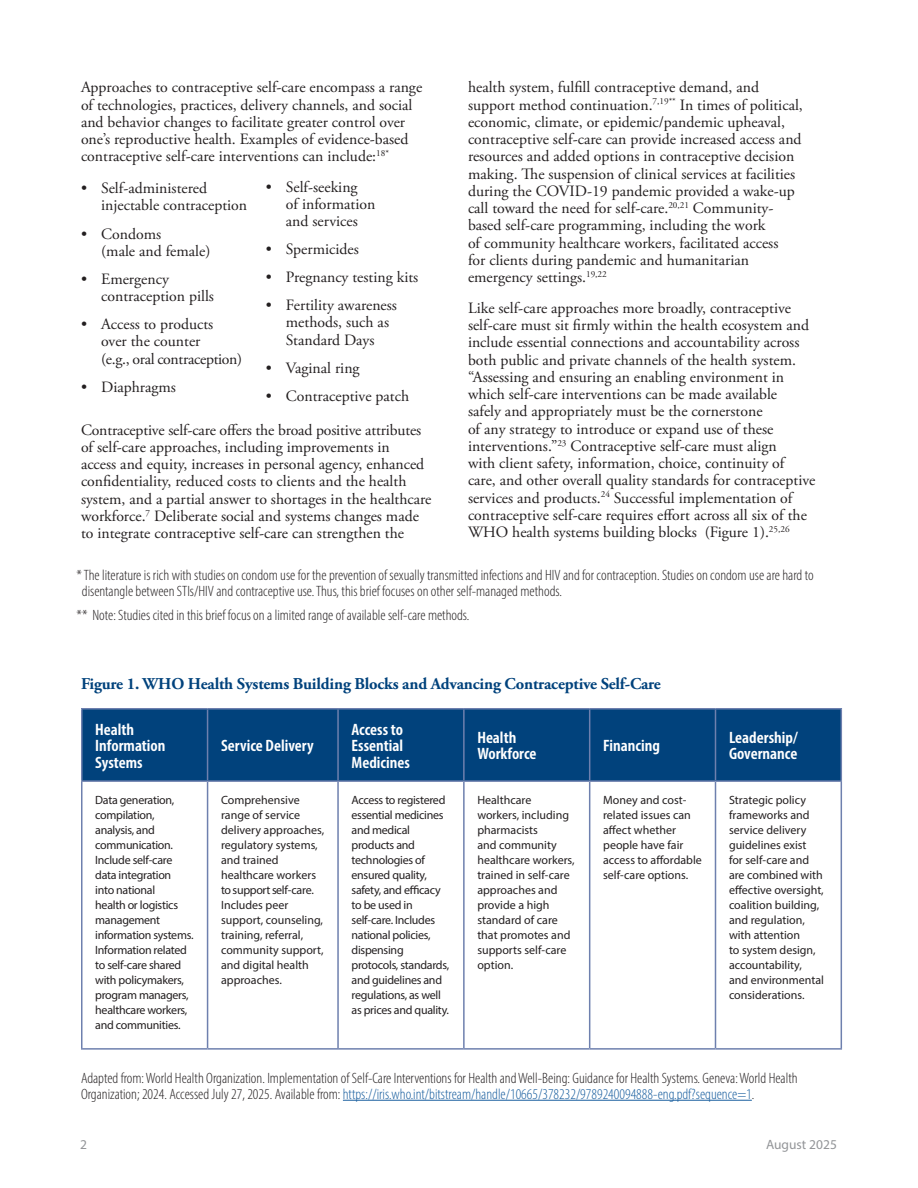
<style>
.page{position:relative;width:918px;height:1188px;background:#fff}
.page>*{position:absolute;margin:0;border:0;box-sizing:border-box;transform-origin:0 0}
.CallOut_Box_Title{font:16.5px/16.5px "Myriad Variable Concept";color:#fff}
.Header_2{font:700 16.5px "Adobe Garamond Pro";letter-spacing:-.01em;color:#01427c}
.Body{font:15.75px/17.2px "Adobe Garamond Pro";color:#231f20}
.t1{font:15px/16.5px "Myriad Variable Concept";color:#231f20}
.t2{font:13.5px "Myriad Pro";color:#939598}
.CallOut_Box_Copy{font:12px/15px "Myriad Variable Concept";letter-spacing:-.005em;color:#231f20}
.CallOut_Box_Copy-2{font:12px/15px "Myriad Variable Concept";letter-spacing:-.025em;color:#231f20}
.s1{color:#175d9e}
</style>
<div class="page">
<div style="left:82px;top:709px;width:759px;height:72px;background:#01427c"></div>
<hr style="left:81px;top:782px;width:1px;height:266px;background:#6e80ae">
<hr style="left:81px;top:1048px;width:127px;height:2px;background:#6e80ae">
<hr style="left:207px;top:782px;width:1px;height:266px;background:#6e80ae">
<hr style="left:208px;top:1048px;width:130px;height:2px;background:#6e80ae">
<hr style="left:337px;top:782px;width:2px;height:266px;background:#6e80ae">
<hr style="left:338px;top:1048px;width:126px;height:2px;background:#6e80ae">
<hr style="left:463px;top:782px;width:2px;height:266px;background:#6e80ae">
<hr style="left:464px;top:1048px;width:126px;height:2px;background:#6e80ae">
<hr style="left:589px;top:782px;width:1px;height:266px;background:#6e80ae">
<hr style="left:590px;top:1048px;width:125px;height:2px;background:#6e80ae">
<hr style="left:715px;top:782px;width:1px;height:266px;background:#6e80ae">
<hr style="left:841px;top:782px;width:1px;height:266px;background:#6e80ae">
<hr style="left:716px;top:1048px;width:126px;height:2px;background:#6e80ae">
<hr style="left:81px;top:710px;width:1px;height:70px;background:#6e80ae">
<hr style="left:81px;top:708px;width:127px;height:2px;background:#6e80ae">
<hr style="left:208px;top:708px;width:130px;height:2px;background:#6e80ae">
<hr style="left:338px;top:708px;width:126px;height:2px;background:#6e80ae">
<hr style="left:464px;top:708px;width:126px;height:2px;background:#6e80ae">
<hr style="left:590px;top:708px;width:125px;height:2px;background:#6e80ae">
<hr style="left:716px;top:708px;width:126px;height:2px;background:#6e80ae">
<hr style="left:207px;top:710px;width:1px;height:70px;background:#6e80ae">
<hr style="left:337px;top:710px;width:2px;height:70px;background:#6e80ae">
<hr style="left:463px;top:710px;width:2px;height:70px;background:#6e80ae">
<hr style="left:589px;top:710px;width:1px;height:70px;background:#6e80ae">
<hr style="left:715px;top:710px;width:1px;height:70px;background:#6e80ae">
<hr style="left:841px;top:710px;width:1px;height:70px;background:#6e80ae">
<hr style="left:81px;top:780px;width:127px;height:2px;background:#6e80ae">
<hr style="left:208px;top:780px;width:130px;height:2px;background:#6e80ae">
<hr style="left:338px;top:780px;width:126px;height:2px;background:#6e80ae">
<hr style="left:464px;top:780px;width:126px;height:2px;background:#6e80ae">
<hr style="left:590px;top:780px;width:125px;height:2px;background:#6e80ae">
<hr style="left:716px;top:780px;width:126px;height:2px;background:#6e80ae">
<hr style="left:343px;top:1100px;width:409px;height:1px;background:#175d9e">
<p class="Body" style="left:81px;top:79px;width:343px">Approaches to contraceptive self-care encompass a range of technologies, practices, delivery channels, and social and behavior changes to facilitate greater control over one’s reproductive health. Examples of evidence-based contraceptive self-care interventions can include:<sup>18*</sup></p>
<p class="Body" style="left:468px;top:79px;width:336px">health system, fulfill contraceptive demand, and support method continuation.<sup>7,19**</sup> In times of political, economic, climate, or epidemic/pandemic upheaval, contraceptive self-care can provide increased access and resources and added options in contraceptive decision making. The suspension of clinical services at facilities during the COVID-19 pandemic provided a wake-up call toward the need for self-care.<sup>20,21</sup> Community&shy;based self-care programming, including the work<br>of community healthcare workers, facilitated access<br>for clients during pandemic and humanitarian emergency settings.<sup>19,22</sup></p>
<p class="Body" style="left:468px;top:300px;width:349px">Like self-care approaches more broadly, contraceptive self-care must sit firmly within the health ecosystem and include essential connections and accountability across both public and private channels of the health system. “Assessing and ensuring an enabling environment in which self-care interventions can be made available<br>safely and appropriately must be the cornerstone<br>of any strategy to introduce or expand use of these interventions.”<sup>23</sup> Contraceptive self-care must align<br>with client safety, information, choice, continuity of care, and other overall quality standards for contraceptive services and products.<sup>24</sup> Successful implementation of contraceptive self-care requires effort across all six of the WHO health systems building blocks (Figure 1).<sup>25,26</sup></p>
<p class="Body" style="left:286px;top:179px;width:91px;text-indent:-20px">• Self-seeking<br>of information and services</p>
<p class="Body" style="left:266px;top:241px;width:95px">• Spermicides</p>
<p class="Body" style="left:266px;top:269px;width:154px">• Pregnancy testing kits</p>
<p class="Body" style="left:286px;top:297px;width:113px;text-indent:-20px">• Fertility awareness methods, such as<br>Standard Days</p>
<p class="Body" style="left:266px;top:360px;width:95px">• Vaginal ring</p>
<p class="Body" style="left:266px;top:388px;width:145px">• Contraceptive patch</p>
<p class="Body" style="left:101px;top:180px;width:147px;text-indent:-20px">• Self-administered injectable contraception</p>
<p class="Body" style="left:101px;top:225px;width:111px;text-indent:-20px">• Condoms<br>(male and female)</p>
<p class="Body" style="left:101px;top:271px;width:114px;text-indent:-20px">• Emergency contraception pills</p>
<p class="Body" style="left:101px;top:316px;width:143px;text-indent:-20px">• Access to products over the counter<br>(e.g., oral contraception)</p>
<p class="Body" style="left:81px;top:379px;width:96px">• Diaphragms</p>
<p class="Body" style="left:81px;top:422px;width:352px">Contraceptive self-care offers the broad positive attributes of self-care approaches, including improvements in<br>access and equity, increases in personal agency, enhanced confidentiality, reduced costs to clients and the health system, and a partial answer to shortages in the healthcare workforce.<sup>7</sup> Deliberate social and systems changes made to integrate contraceptive self-care can strengthen the</p>
<p class="t1" style="left:82px;top:567px;width:733px;text-indent:-5px">* The literature is rich with studies on condom use for the prevention of sexually transmitted infections and HIV and for contraception. Studies on condom use are hard to disentangle between STIs/HIV and contraceptive use. Thus, this brief focuses on other self-managed methods.</p>
<p class="t1" style="left:77px;top:606px;width:394px">** Note: Studies cited in this brief focus on a limited range of available self-care methods.</p>
<p class="Header_2" style="left:81px;top:674px;width:581px">Figure 1. WHO Health Systems Building Blocks and Advancing Contraceptive Self-Care</p>
<p class="CallOut_Box_Title" style="left:95px;top:721px;width:72px">Health<br>Information<br>Systems</p>
<p class="CallOut_Box_Title" style="left:221px;top:737px;width:94px">Service Delivery</p>
<p class="CallOut_Box_Title" style="left:352px;top:721px;width:60px">Access to<br>Essential<br>Medicines</p>
<p class="CallOut_Box_Title" style="left:477px;top:729px;width:61px">Health<br>Workforce</p>
<p class="CallOut_Box_Title" style="left:603px;top:737px;width:58px">Financing</p>
<p class="CallOut_Box_Title" style="left:729px;top:729px;width:70px">Leadership/<br>Governance</p>
<p class="CallOut_Box_Copy-2" style="left:95px;top:792px;width:100px">Data generation, compilation, analysis, and communication.<br>Include self-care data integration<br>into national<br>health or logistics management information systems.<br>Information related to self-care shared with policymakers, program managers, healthcare workers, and communities.</p>
<p class="CallOut_Box_Copy" style="left:221px;top:792px;width:105px">Comprehensive range of service delivery approaches, regulatory systems, and trained healthcare workers to support self-care.<br>Includes peer support, counseling, training, referral, community support, and digital health approaches.</p>
<p class="CallOut_Box_Copy-2" style="left:352px;top:792px;width:99px">Access to registered essential medicines and medical products and technologies of ensured quality, safety, and efficacy to be used in self-care. Includes national policies, dispensing protocols, standards, and guidelines and regulations, as well as prices and quality.</p>
<p class="CallOut_Box_Copy" style="left:477px;top:792px;width:99px">Healthcare workers, including pharmacists<br>and community healthcare workers, trained in self-care approaches and provide a high standard of care that promotes and supports self-care option.</p>
<p class="CallOut_Box_Copy" style="left:603px;top:792px;width:100px">Money and cost&shy;related issues can affect whether people have fair access to affordable self-care options.</p>
<p class="CallOut_Box_Copy" style="left:729px;top:792px;width:97px">Strategic policy frameworks and service delivery guidelines exist<br>for self-care and are combined with effective oversight, coalition building, and regulation, with attention<br>to system design, accountability, and environmental considerations.</p>
<p class="t1" style="left:81px;top:1069px;width:718px">Adapted from: World Health Organization. Implementation of Self-Care Interventions for Health and Well-Being: Guidance for Health Systems. Geneva: World Health<br>Organization; 2024. Accessed July 27, 2025. Available from: <span class="s1">https://iris.who.int/bitstream/handle/10665/378232/9789240094888-eng.pdf?sequence=1</span>.</p>
<p class="t2" style="left:80px;top:1136px;width:8px">2</p>
<p class="t2" style="left:766px;top:1136px;width:72px">August 2025</p>
</div>
